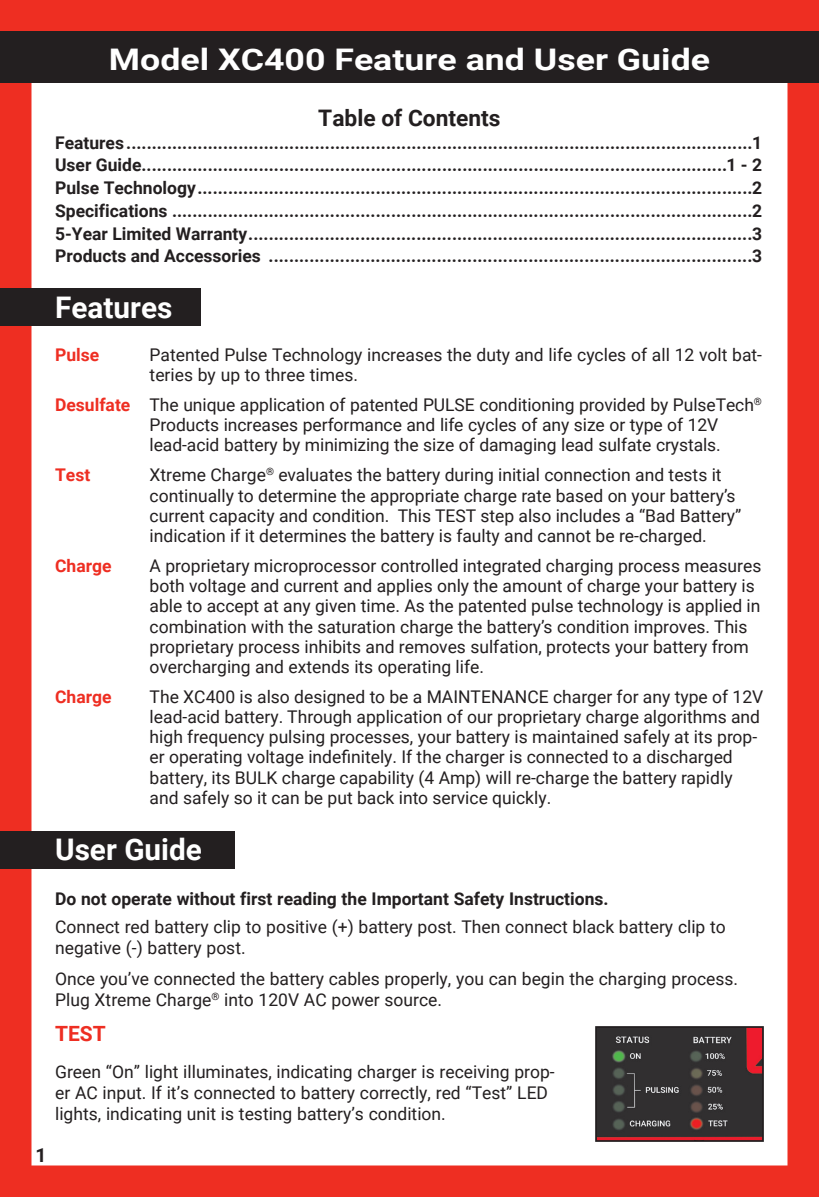
<style>
.page{position:relative;width:819px;height:1197px;background:#ee2e22}
.page>*{position:absolute;margin:0;border:0;box-sizing:border-box;transform-origin:0 0}
.t1{font:700 29.75px "Roboto";color:#fff;scale:1.2 1}
.t2{font:700 29.75px "Roboto";color:#fff}
.t3{font:700 22.75px "Roboto";color:#231f20}
.body_copy{font:700 21px "Roboto";color:#ee2e22}
.t4{font:700 19.25px "Roboto";color:#231f20}
.body_copy_bold{font:17.5px/20.3px "Roboto";color:#231f20}
.body_copy-2{font:700 17.5px "Roboto";color:#231f20}
.body_copy-3{font:17.5px/21px "Roboto";color:#231f20}
.body_copy_bold-2{font:700 17.5px "Roboto";color:#ee2e22}
.s1{font-weight:700;color:#ee2e22}
</style>
<div class="page">
<div style="left:32px;top:83px;width:756px;height:1083px;background:#fff"></div>
<div style="left:0;top:32px;width:819px;height:51px;background:#231f20"></div>
<div style="left:0;top:288px;width:201px;height:38px;background:#231f20"></div>
<div style="left:0;top:831px;width:234px;height:38px;background:#231f20"></div>
<img style="left:598px;top:1029px;width:163px;height:110px">
<div style="left:595px;top:1026px;width:169px;height:116px;border:2px solid #231f20"></div>
<p class="t4" style="left:36px;top:1142px;width:13px">1</p>
<p class="t1" style="left:109px;top:38px;width:503px">Model XC400 Feature and User Guide</p>
<p class="t3" style="left:318px;top:102px;width:184px">Table of Contents</p>
<p class="body_copy-2" style="left:55px;top:130px;width:709px">Features...........................................................................................................................1</p>
<p class="body_copy-2" style="left:55px;top:153px;width:709px">User Guide...................................................................................................................1 - 2</p>
<p class="body_copy-2" style="left:55px;top:176px;width:709px">Pulse Technology.............................................................................................................2</p>
<p class="body_copy-2" style="left:55px;top:198px;width:709px">Specifications ..................................................................................................................2</p>
<p class="body_copy-2" style="left:55px;top:221px;width:709px">5-Year Limited Warranty...................................................................................................3</p>
<p class="body_copy-2" style="left:55px;top:244px;width:709px">Products and Accessories ...............................................................................................3</p>
<p class="t2" style="left:55px;top:286px;width:119px">Features</p>
<p class="body_copy_bold-2" style="left:55px;top:342px;width:46px">Pulse</p>
<p class="body_copy_bold" style="left:150px;top:344px;width:614px">Patented Pulse Technology increases the duty and life cycles of all 12 volt bat&shy;teries by up to three times.</p>
<p class="body_copy_bold" style="left:150px;top:394px;width:614px;text-indent:-94px"><span class="s1">Desulfate</span> The unique application of patented PULSE conditioning provided by PulseTech<sup>®<br></sup>Products increases performance and life cycles of any size or type of 12V lead-acid battery by minimizing the size of damaging lead sulfate crystals.</p>
<p class="body_copy_bold-2" style="left:55px;top:463px;width:37px">Test</p>
<p class="body_copy_bold" style="left:150px;top:464px;width:593px">Xtreme Charge<sup>®</sup> evaluates the battery during initial connection and tests it continually to determine the appropriate charge rate based on your battery’s current capacity and condition. This TEST step also includes a “Bad Battery” indication if it determines the battery is faulty and cannot be re-charged.</p>
<p class="body_copy_bold-2" style="left:55px;top:553px;width:58px">Charge</p>
<p class="body_copy_bold" style="left:150px;top:555px;width:613px">A proprietary microprocessor controlled integrated charging process measures both voltage and current and applies only the amount of charge your battery is able to accept at any given time. As the patented pulse technology is applied in combination with the saturation charge the battery’s condition improves. This proprietary process inhibits and removes sulfation, protects your battery from overcharging and extends its operating life.</p>
<p class="body_copy_bold-2" style="left:55px;top:684px;width:58px">Charge</p>
<p class="body_copy_bold" style="left:150px;top:686px;width:615px">The XC400 is also designed to be a MAINTENANCE charger for any type of 12V lead-acid battery. Through application of our proprietary charge algorithms and high frequency pulsing processes, your battery is maintained safely at its prop&shy;er operating voltage indefinitely. If the charger is connected to a discharged battery, its BULK charge capability (4 Amp) will re-charge the battery rapidly and safely so it can be put back into service quickly.</p>
<p class="t2" style="left:55px;top:829px;width:148px">User Guide</p>
<p class="body_copy-2" style="left:55px;top:886px;width:555px">Do not operate without first reading the Important Safety Instructions.</p>
<p class="body_copy-3" style="left:55px;top:916px;width:672px">Connect red battery clip to positive (+) battery post. Then connect black battery clip to negative (-) battery post.</p>
<p class="body_copy-3" style="left:55px;top:968px;width:685px">Once you’ve connected the battery cables properly, you can begin the charging process.<br>Plug Xtreme Charge<sup>®</sup> into 120V AC power source.</p>
<p class="body_copy" style="left:55px;top:1019px;width:52px">TEST</p>
<p class="body_copy-3" style="left:55px;top:1060px;width:501px">Green “On” light illuminates, indicating charger is receiving prop&shy;er AC input. If it’s connected to battery correctly, red “Test” LED lights, indicating unit is testing battery’s condition.</p>
</div>
